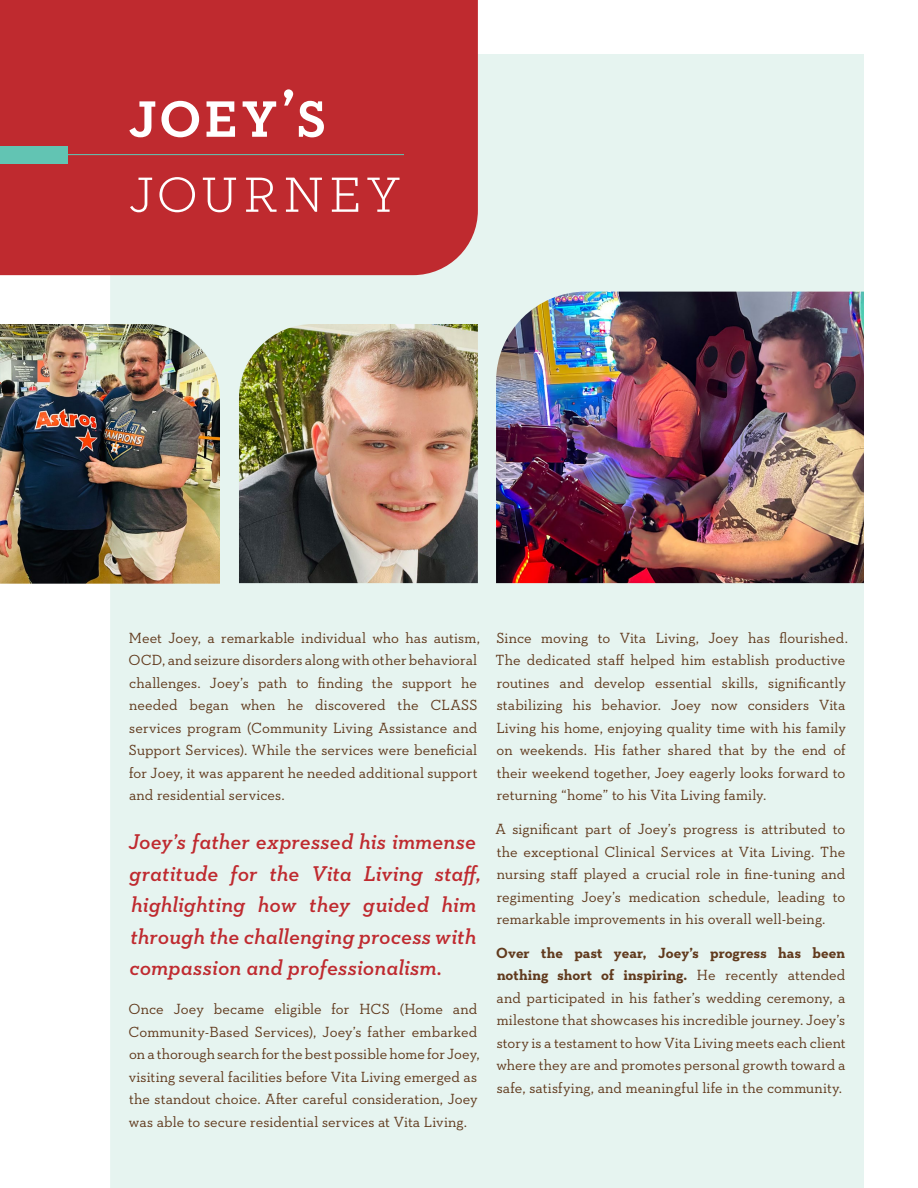
<style>
.page{position:relative;width:918px;height:1188px;background:#fff}
.page>*{position:absolute;margin:0;border:0;box-sizing:border-box;transform-origin:0 0}
.t1{font:300 69px "Neutraface Slab Text";letter-spacing:.035em;color:#fff}
.t2{font:600 69px "Neutraface Slab Text";color:#fff}
.t3{font:italic 600 21.75px/31.5px "Neutraface Slab Text";letter-spacing:.005em;color:#bf2a2f}
.t4{font:15px/22.5px "Neutraface Slab Text";color:#613a1d}
.s1{font-weight:700}
</style>
<div class="page">
<div style="left:110px;top:54px;width:754px;height:1134px;background:#e6f4f0"></div>
<div style="left:0;top:0;width:478px;height:275px;background:#bf2a2f"></div>
<div style="left:0;top:146px;width:68px;height:17px;background:#62c4b3"></div>
<hr style="left:32px;top:154px;width:372px;height:1px;background:#62c4b3">
<img style="left:239px;top:324px;width:239px;height:259px">
<img style="left:0;top:324px;width:220px;height:260px">
<img style="left:496px;top:292px;width:368px;height:291px">
<h1 class="t2" style="left:128px;top:70px;width:201px">joey’s</h1>
<h1 class="t1" style="left:128px;top:145px;width:275px">journey</h1>
<p class="t4" style="left:128px;top:626px;width:353px">Meet Joey, a remarkable individual who has autism, OCD, and seizure disorders along with other behavioral challenges. Joey’s path to finding the support he needed began when he discovered the CLASS services program (Community Living Assistance and Support Services). While the services were beneficial for Joey, it was apparent he needed additional support and residential services.</p>
<h2 class="t3" style="left:129px;top:826px;width:353px">Joey’s father expressed his immense gratitude for the Vita Living staff, highlighting how they guided him through the challenging process with compassion and professionalism.</h2>
<p class="t4" style="left:128px;top:998px;width:353px">Once Joey became eligible for HCS (Home and Community-Based Services), Joey’s father embarked on a thorough search for the best possible home for Joey, visiting several facilities before Vita Living emerged as the standout choice. After careful consideration, Joey was able to secure residential services at Vita Living.</p>
<p class="t4" style="left:496px;top:626px;width:354px">Since moving to Vita Living, Joey has flourished.<br>The dedicated staff helped him establish productive routines and develop essential skills, significantly stabilizing his behavior. Joey now considers Vita Living his home, enjoying quality time with his family on weekends. His father shared that by the end of their weekend together, Joey eagerly looks forward to returning “home” to his Vita Living family.</p>
<p class="t4" style="left:495px;top:818px;width:352px;text-align:justify">A significant part of Joey’s progress is attributed to the exceptional Clinical Services at Vita Living. The nursing staff played a crucial role in fine-tuning and regimenting Joey’s medication schedule, leading to remarkable improvements in his overall well-being.</p>
<p class="t4" style="left:496px;top:941px;width:351px;text-align:justify"><span class="s1">Over the past year, Joey’s progress has been nothing short of inspiring.</span> He recently attended and participated in his father’s wedding ceremony, a milestone that showcases his incredible journey. Joey’s story is a testament to how Vita Living meets each client where they are and promotes personal growth toward a safe, satisfying, and meaningful life in the community.</p>
</div>
